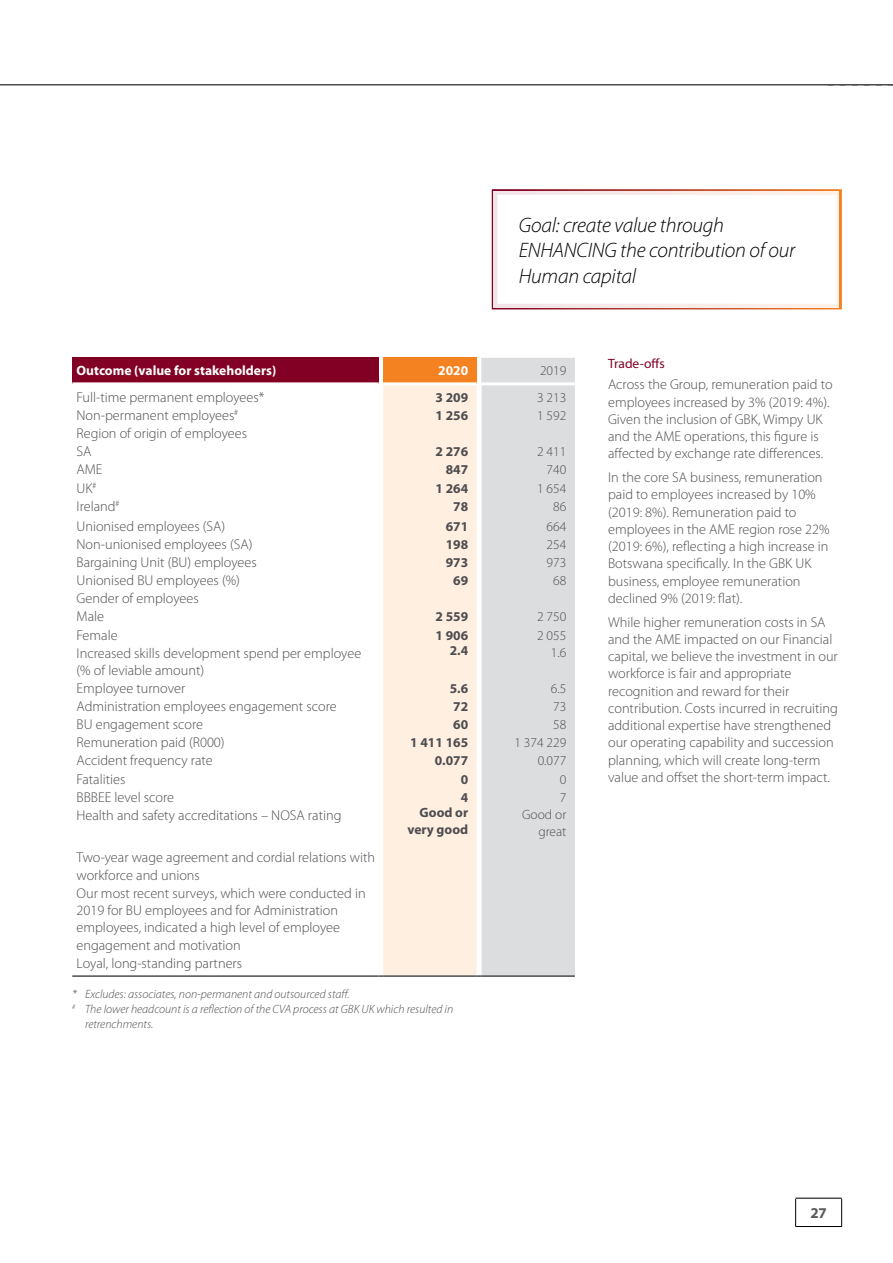
<style>
.page{position:relative;width:893px;height:1263px;background:#fff}
.page>*{position:absolute;margin:0;border:0;box-sizing:border-box;transform-origin:0 0}
.t1{font:italic 300 21px/25.5px "Myriad Pro";letter-spacing:-.01em;color:#000}
.t2{font:700 15px "Myriad Pro";color:#58595b}
.t3{font:300 14.25px/17.2px "Myriad Pro";color:#4d4d4f}
.t4{font:300 13.5px/16.5px "Myriad Pro";color:#4d4d4f;text-align:right}
.t5{font:700 13.5px/16.5px "Myriad Pro";color:#4d4d4f;text-align:right}
.t6{font:700 13.5px "Myriad Pro";color:#fff}
.t7{font:13.5px "Myriad Pro";color:#820024}
.t8{font:italic 300 12px "Myriad Pro";color:#4d4d4f}
</style>
<div class="page">
<svg style="left:795px;top:1199px;width:1px;height:27px"></svg>
<svg style="left:841px;top:1199px;width:1px;height:27px"></svg>
<hr style="left:795px;top:1226px;width:47px;height:1px;background:#000">
<hr style="left:795px;top:1197px;width:47px;height:2px;background:#4d4d4f">
<div style="left:492px;top:190px;width:348px;height:119px;background:#fff;border:3px solid #fff"></div>
<div style="left:72px;top:358px;width:306px;height:26px;background:#820024"></div>
<div style="left:383px;top:358px;width:94px;height:26px;background:#f58220"></div>
<div style="left:481px;top:358px;width:94px;height:617px;background:#dcddde"></div>
<div style="left:383px;top:385px;width:94px;height:590px;background:#ffefe1"></div>
<hr style="left:72px;top:975px;width:306px;height:2px;background:#4d4d4f">
<hr style="left:383px;top:975px;width:94px;height:2px;background:#4d4d4f">
<hr style="left:481px;top:975px;width:94px;height:2px;background:#4d4d4f">
<hr style="left:72px;top:382px;width:306px;height:3px;background:#fff">
<hr style="left:481px;top:382px;width:94px;height:3px;background:#fff">
<hr style="left:383px;top:382px;width:94px;height:3px;background:#fff">
<hr style="left:0;top:84px;width:893px;height:1px;background:#4d4d4f">
<h1 class="t1" style="left:519px;top:213px;width:278px">Goal: create value through<br>ENHANCING the contribution of our<br>Human capital</h1>
<p class="t6" style="left:77px;top:363px;width:201px">Outcome (value for stakeholders)</p>
<p class="t6" style="left:438px;top:363px;width:31px">2020</p>
<p class="t4" style="left:540px;top:363px;width:28px">2019</p>
<p class="t3" style="left:77px;top:389px;width:189px">Full-time permanent employees*</p>
<p class="t5" style="left:435px;top:389px;width:34px">3 209</p>
<p class="t4" style="left:537px;top:389px;width:31px">3 213</p>
<p class="t3" style="left:77px;top:407px;width:163px">Non-permanent employees<sup>#</sup></p>
<p class="t5" style="left:435px;top:407px;width:34px">1 256</p>
<p class="t4" style="left:537px;top:408px;width:31px">1 592</p>
<p class="t3" style="left:77px;top:425px;width:172px;line-height:18.1px">Region of origin of employees<br>SA</p>
<p class="t5" style="left:435px;top:444px;width:34px">2 276</p>
<p class="t4" style="left:537px;top:444px;width:31px">2 411</p>
<p class="t3" style="left:77px;top:461px;width:27px">AME</p>
<p class="t5" style="left:446px;top:462px;width:24px">847</p>
<p class="t4" style="left:547px;top:462px;width:21px">740</p>
<p class="t3" style="left:77px;top:479px;width:21px">UK<sup>#</sup></p>
<p class="t5" style="left:435px;top:480px;width:34px">1 264</p>
<p class="t4" style="left:537px;top:480px;width:31px">1 654</p>
<p class="t3" style="left:77px;top:497px;width:44px">Ireland<sup>#</sup></p>
<p class="t5" style="left:453px;top:498px;width:16px">78</p>
<p class="t4" style="left:553px;top:498px;width:15px">86</p>
<p class="t3" style="left:77px;top:518px;width:150px">Unionised employees (SA)</p>
<p class="t5" style="left:446px;top:518px;width:24px">671</p>
<p class="t4" style="left:547px;top:518px;width:21px">664</p>
<p class="t3" style="left:77px;top:536px;width:177px">Non-unionised employees (SA)</p>
<p class="t5" style="left:446px;top:536px;width:24px">198</p>
<p class="t4" style="left:547px;top:536px;width:21px">254</p>
<p class="t3" style="left:77px;top:554px;width:182px">Bargaining Unit (BU) employees</p>
<p class="t5" style="left:446px;top:554px;width:24px">973</p>
<p class="t4" style="left:547px;top:554px;width:21px">973</p>
<p class="t3" style="left:77px;top:572px;width:165px">Unionised BU employees (%)</p>
<p class="t5" style="left:453px;top:572px;width:16px">69</p>
<p class="t4" style="left:553px;top:573px;width:15px">68</p>
<p class="t3" style="left:77px;top:590px;width:124px;line-height:18.1px">Gender of employees<br>Male</p>
<p class="t5" style="left:435px;top:609px;width:34px">2 559</p>
<p class="t4" style="left:537px;top:609px;width:31px">2 750</p>
<p class="t3" style="left:77px;top:626px;width:43px">Female</p>
<p class="t5" style="left:435px;top:627px;width:34px">1 906</p>
<p class="t4" style="left:537px;top:627px;width:31px">2 055</p>
<p class="t3" style="left:77px;top:644px;width:286px">Increased skills development spend per employee (% of leviable amount)</p>
<p class="t5" style="left:450px;top:642px;width:20px">2.4</p>
<p class="t4" style="left:551px;top:645px;width:17px">1.6</p>
<p class="t3" style="left:77px;top:680px;width:110px">Employee turnover</p>
<p class="t5" style="left:450px;top:680px;width:20px">5.6</p>
<p class="t4" style="left:551px;top:680px;width:17px">6.5</p>
<p class="t3" style="left:77px;top:698px;width:262px">Administration employees engagement score</p>
<p class="t5" style="left:453px;top:698px;width:16px">72</p>
<p class="t4" style="left:553px;top:698px;width:15px">73</p>
<p class="t3" style="left:77px;top:716px;width:128px">BU engagement score</p>
<p class="t5" style="left:453px;top:717px;width:16px">60</p>
<p class="t4" style="left:553px;top:717px;width:15px">58</p>
<p class="t3" style="left:77px;top:734px;width:150px">Remuneration paid (R000)</p>
<p class="t5" style="left:410px;top:735px;width:59px">1 411 165</p>
<p class="t4" style="left:514px;top:735px;width:54px">1 374 229</p>
<p class="t3" style="left:77px;top:752px;width:138px">Accident frequency rate</p>
<p class="t5" style="left:435px;top:753px;width:35px">0.077</p>
<p class="t4" style="left:538px;top:753px;width:30px">0.077</p>
<p class="t3" style="left:77px;top:770px;width:50px">Fatalities</p>
<p class="t5" style="left:461px;top:771px;width:9px">0</p>
<p class="t4" style="left:560px;top:771px;width:8px">0</p>
<p class="t3" style="left:77px;top:788px;width:99px">BBBEE level score</p>
<p class="t5" style="left:461px;top:789px;width:9px">4</p>
<p class="t4" style="left:560px;top:789px;width:8px">7</p>
<p class="t3" style="left:77px;top:807px;width:266px">Health and safety accreditations – NOSA rating</p>
<p class="t5" style="left:407px;top:804px;width:62px">Good or very good</p>
<p class="t4" style="left:522px;top:807px;width:46px">Good or great</p>
<p class="t3" style="left:77px;top:849px;width:300px">Two-year wage agreement and cordial relations with workforce and unions<br>Our most recent surveys, which were conducted in 2019 for BU employees and for Administration employees, indicated a high level of employee engagement and motivation<br>Loyal, long-standing partners</p>
<p class="t8" style="left:72px;top:988px;width:279px">* Excludes: associates, non-permanent and outsourced staff.</p>
<p class="t8" style="left:72px;top:1003px;width:382px"><sup>#</sup> The lower headcount is a reflection of the CVA process at GBK UK which resulted in</p>
<p class="t8" style="left:85px;top:1018px;width:70px">retrenchments.</p>
<p class="t7" style="left:608px;top:355px;width:58px">Trade-offs</p>
<p class="t3" style="left:608px;top:376px;width:226px">Across the Group, remuneration paid to employees increased by 3% (2019: 4%).<br>Given the inclusion of GBK, Wimpy UK and the AME operations, this figure is affected by exchange rate differences.</p>
<p class="t3" style="left:608px;top:469px;width:223px">In the core SA business, remuneration paid to employees increased by 10% (2019: 8%). Remuneration paid to employees in the AME region rose 22% (2019: 6%), reflecting a high increase in Botswana specifically. In the GBK UK business, employee remuneration declined 9% (2019: flat).</p>
<p class="t3" style="left:608px;top:613px;width:231px">While higher remuneration costs in SA and the AME impacted on our Financial capital, we believe the investment in our workforce is fair and appropriate recognition and reward for their contribution. Costs incurred in recruiting additional expertise have strengthened our operating capability and succession planning, which will create long-term value and offset the short-term impact.</p>
<p class="t2" style="left:810px;top:1204px;width:18px">27</p>
</div>
